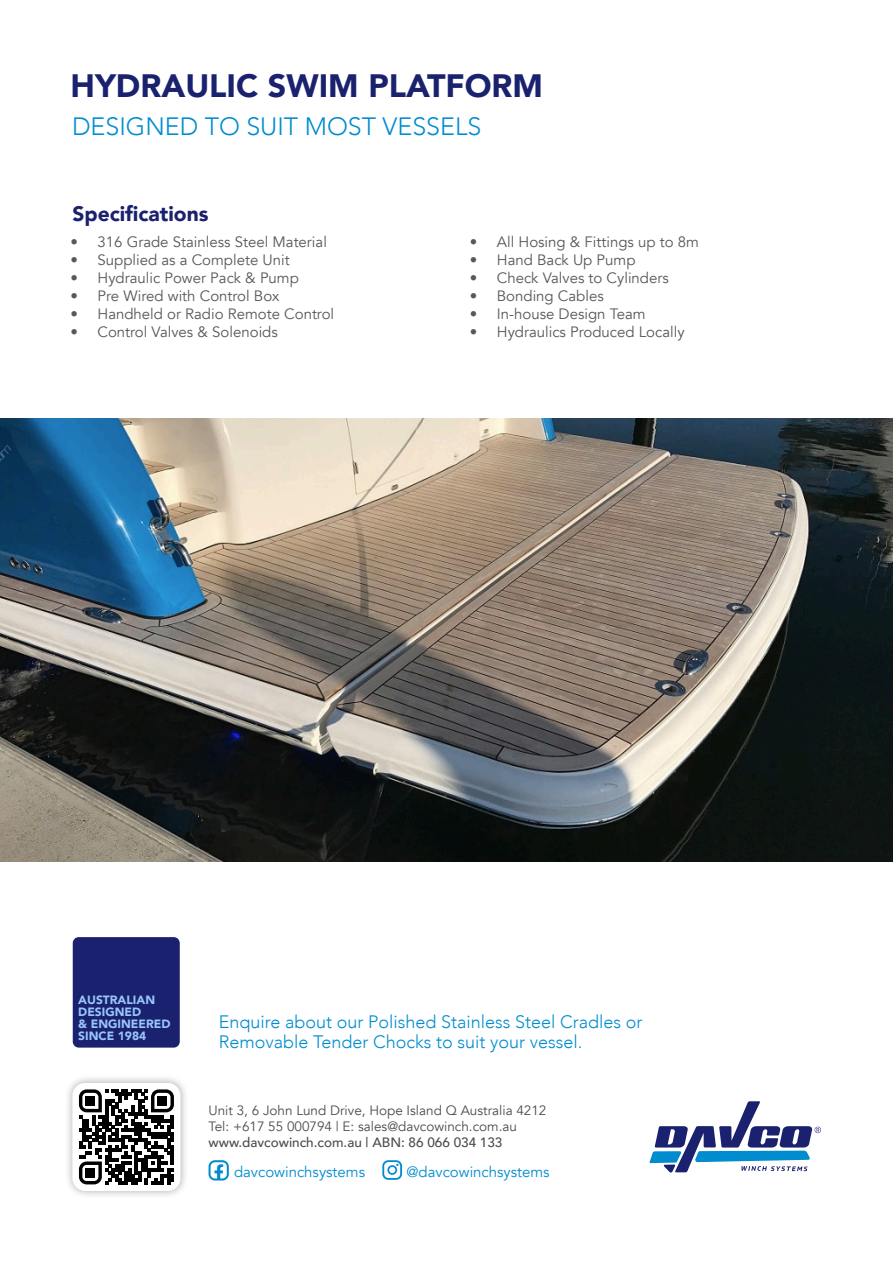
<style>
.page{position:relative;width:893px;height:1263px;background:#fff}
.page>*{position:absolute;margin:0;border:0;box-sizing:border-box;transform-origin:0 0}
.t1{font:900 32.25px "Avenir";color:#1a216e}
.t2{font:300 25.05px "Avenir";color:#008ccf}
.t3{font:900 21px "Avenir";color:#1a216e}
.t4{font:300 18px "Avenir";color:#008ccf}
.t5{font:15px "Avenir";color:#57585a}
.t6{font:15px "Avenir";color:#008ccf}
.t7{font:13.5px "Avenir";color:#4b4c4d}
.t8{font:500 13.5px "Avenir";color:#4b4c4d}
.t9{font:900 12px "Avenir";color:#98c5fb}
</style>
<div class="page">
<div style="left:73px;top:937px;width:107px;height:110px;background:#1a216e;border-radius:6px"></div>
<div style="left:64px;top:1074px;width:125px;height:125px;background:#231f20;opacity:.36"></div>
<div style="left:72px;top:1083px;width:108px;height:108px;background:#fff;border-radius:13px"></div>
<svg style="left:79px;top:1089px;width:95px;height:95px"></svg>
<div style="left:85px;top:1096px;width:10px;height:10px;background:#000"></div>
<div style="left:158px;top:1096px;width:9px;height:10px;background:#000"></div>
<div style="left:85px;top:1168px;width:10px;height:10px;background:#000"></div>
<svg style="left:649px;top:1101px;width:172px;height:72px"></svg>
<svg style="left:382px;top:1160px;width:20px;height:20px"></svg>
<svg style="left:209px;top:1160px;width:20px;height:20px"></svg>
<img style="left:0;top:418px;width:893px;height:443px">
<p class="t1" style="left:70px;top:58px;width:474px">HYDRAULIC SWIM PLATFORM</p>
<p class="t2" style="left:72px;top:111px;width:411px">DESIGNED TO SUIT MOST VESSELS</p>
<p class="t3" style="left:72px;top:195px;width:138px">Specifications</p>
<p class="t5" style="left:70px;top:233px;width:258px">• 316 Grade Stainless Steel Material</p>
<p class="t5" style="left:70px;top:251px;width:221px">• Supplied as a Complete Unit</p>
<p class="t5" style="left:70px;top:269px;width:230px">• Hydraulic Power Pack &amp; Pump</p>
<p class="t5" style="left:70px;top:287px;width:210px">• Pre Wired with Control Box</p>
<p class="t5" style="left:70px;top:305px;width:265px">• Handheld or Radio Remote Control</p>
<p class="t5" style="left:70px;top:323px;width:209px">• Control Valves &amp; Solenoids</p>
<p class="t5" style="left:470px;top:233px;width:231px">• All Hosing &amp; Fittings up to 8m</p>
<p class="t5" style="left:470px;top:251px;width:167px">• Hand Back Up Pump</p>
<p class="t5" style="left:470px;top:269px;width:200px">• Check Valves to Cylinders</p>
<p class="t5" style="left:470px;top:287px;width:135px">• Bonding Cables</p>
<p class="t5" style="left:470px;top:305px;width:177px">• In-house Design Team</p>
<p class="t5" style="left:470px;top:323px;width:216px">• Hydraulics Produced Locally</p>
<p class="t9" style="left:78px;top:989px;width:78px">AUSTRALIAN</p>
<p class="t9" style="left:78px;top:1001px;width:64px">DESIGNED</p>
<p class="t9" style="left:78px;top:1013px;width:94px">&amp; ENGINEERED</p>
<p class="t9" style="left:78px;top:1025px;width:69px">SINCE 1984</p>
<p class="t4" style="left:219px;top:1011px;width:425px">Enquire about our Polished Stainless Steel Cradles or</p>
<p class="t4" style="left:219px;top:1031px;width:365px">Removable Tender Chocks to suit your vessel.</p>
<p class="t7" style="left:209px;top:1102px;width:339px">Unit 3, 6 John Lund Drive, Hope Island Q Australia 4212</p>
<p class="t7" style="left:209px;top:1118px;width:310px">Tel: +617 55 000794 | E: sales@davcowinch.com.au</p>
<p class="t8" style="left:209px;top:1131px;width:295px">www.davcowinch.com.au | ABN: 86 066 034 133</p>
<p class="t6" style="left:234px;top:1163px;width:133px">davcowinchsystems</p>
<p class="t6" style="left:407px;top:1163px;width:145px">@davcowinchsystems</p>
</div>
